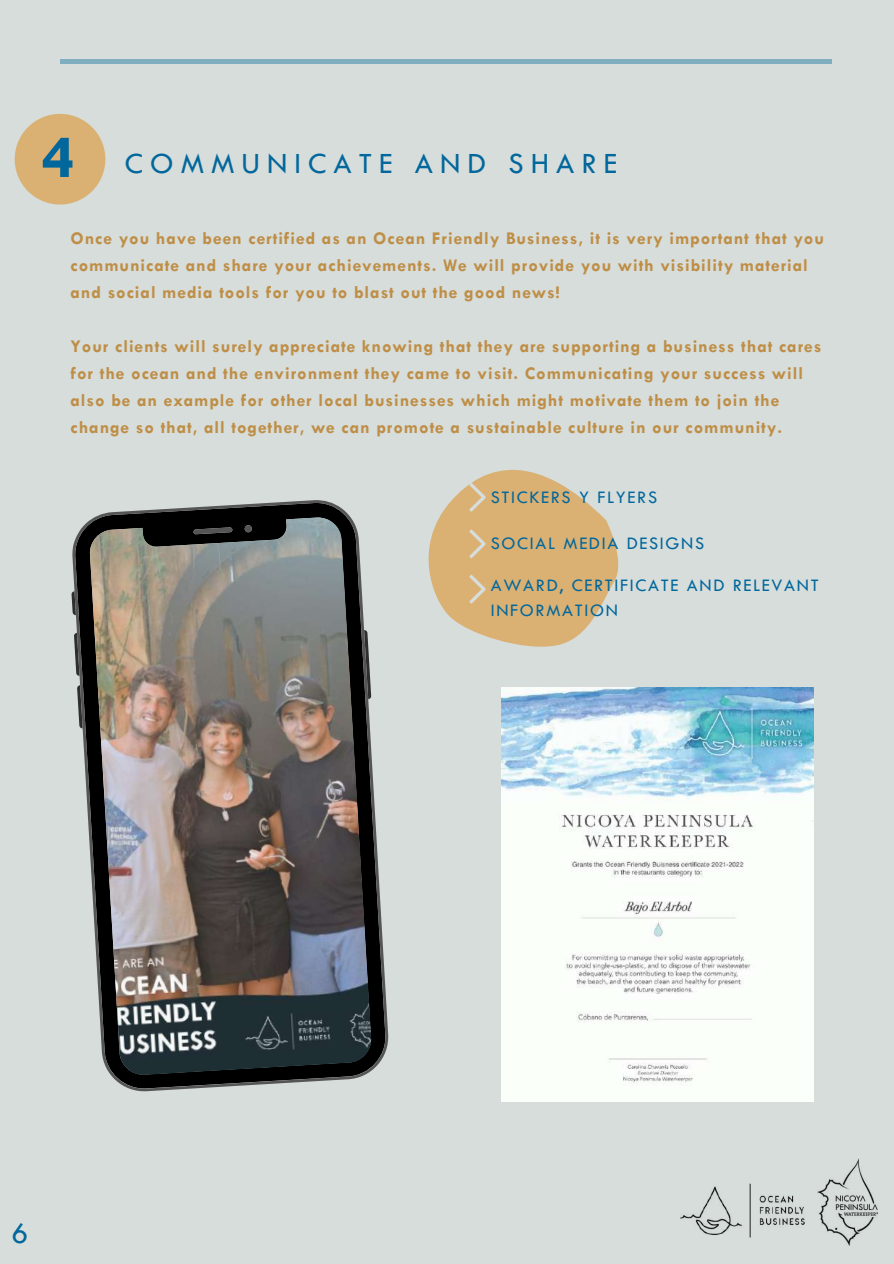
<style>
.page{position:relative;width:894px;height:1264px;background:#fff}
.page>*{position:absolute;margin:0;border:0;box-sizing:border-box;transform-origin:0 0}
.t1{font:700 62.85px "Tw Cen";color:#02679c}
.t2{font:30.45px "Tw Cen MT Regular";letter-spacing:.23em;color:#02679c}
.t3{font:18.3px/24.8px "Tw Cen MT Regular";letter-spacing:.09em;color:#02679c}
.t4{font:700 18px/27px "Tw Cen";letter-spacing:.05em;color:#bf8e46}
</style>
<div class="page">
<div style="left:0;top:0;width:893px;height:1263px;background:#d6dddb"></div>
<img style="left:501px;top:687px;width:312px;height:413px">
<hr style="left:60px;top:60px;width:771px;height:3px;background:#02679c">
<img style="left:680px;top:1183px;width:125px;height:55px">
<img style="left:817px;top:1158px;width:60px;height:86px">
<svg style="left:15px;top:114px;width:90px;height:90px"></svg>
<svg style="left:428px;top:469px;width:191px;height:178px"></svg>
<img style="left:71px;top:500px;width:318px;height:592px">
<h1 class="t1" style="left:42px;top:123px;width:35px">4</h1>
<h2 class="t2" style="left:125px;top:147px;width:493px">COMMUNICATE AND SHARE</h2>
<p class="t4" style="left:70px;top:225px;width:754px">Once you have been certified as an Ocean Friendly Business, it is very important that you communicate and share your achievements. We will provide you with visibility material and social media tools for you to blast out the good news!</p>
<p class="t4" style="left:70px;top:333px;width:752px">Your clients will surely appreciate knowing that they are supporting a business that cares for the ocean and the environment they came to visit. Communicating your success will also be an example for other local businesses which might motivate them to join the change so that, all together, we can promote a sustainable culture in our community.</p>
<p class="t3" style="left:490px;top:484px;width:168px">STICKERS Y FLYERS</p>
<p class="t3" style="left:490px;top:531px;width:215px">SOCIAL MEDIA DESIGNS</p>
<p class="t3" style="left:490px;top:572px;width:329px">AWARD, CERTIFICATE AND RELEVANT<br>INFORMATION</p>
<h2 class="t2" style="left:12px;top:1216px;width:18px">6</h2>
</div>
